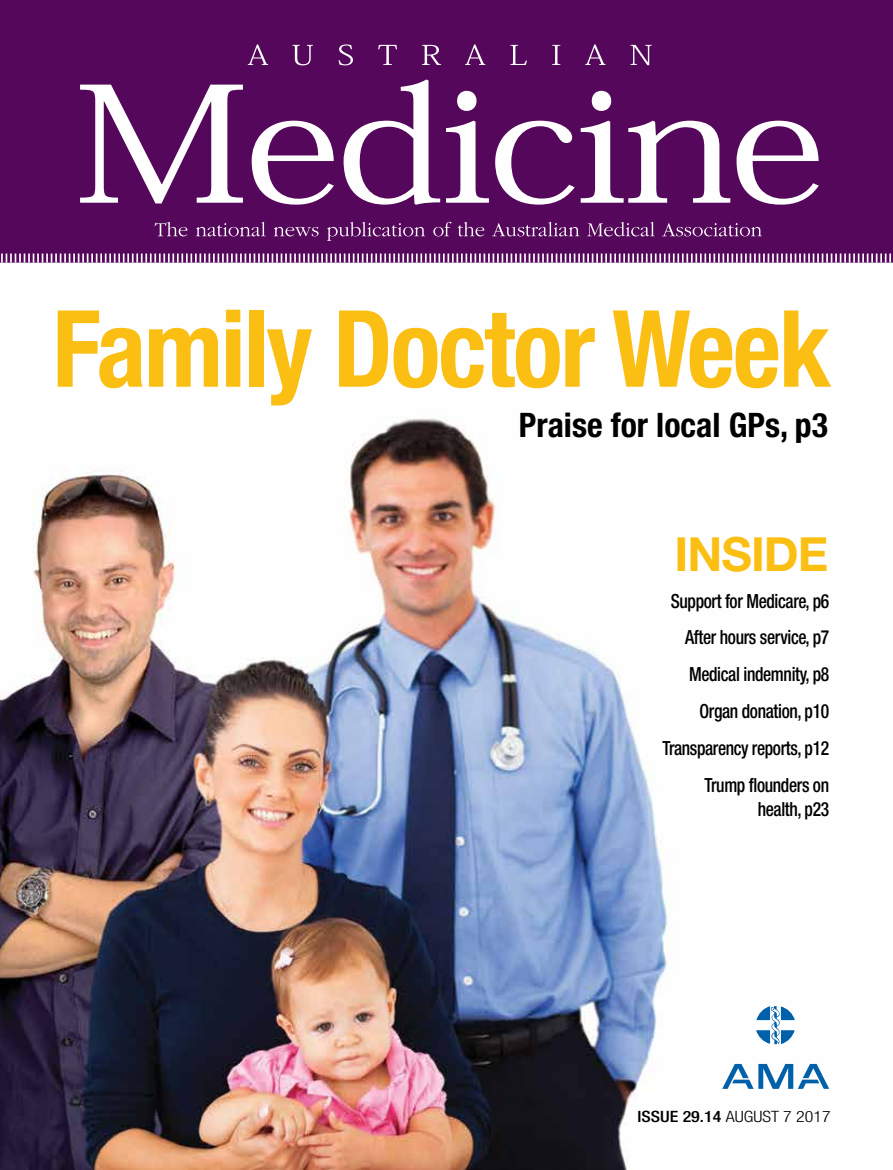
<style>
.page{position:relative;width:893px;height:1170px;background:#fff}
.page>*{position:absolute;margin:0;border:0;box-sizing:border-box;transform-origin:0 0}
.t1{font:700 condensed 106.65px "Helvetica Neue";letter-spacing:-.02em;color:#fbbf13}
.t2{font:700 47.1px "Helvetica Neue";letter-spacing:-.02em;color:#fbbf13}
.t3{font:700 condensed 33.75px "Helvetica Neue";color:#000}
.t4{font:500 condensed 19.5px/36.8px "Helvetica Neue";letter-spacing:-.02em;color:#000;text-align:right;scale:.9 1}
.t5{font:300 condensed 15.6px "Helvetica Neue";color:#000;scale:1.15 1}
.s1{font-weight:500}
</style>
<div class="page">
<img style="left:0;top:418px;width:830px;height:751px">
<svg style="left:756px;top:1006px;width:39px;height:38px"></svg>
<svg style="left:722px;top:1063px;width:107px;height:25px"></svg>
<svg style="left:0;top:0;width:893px;height:252px;background:#67236d"></svg>
<svg style="left:0;top:252px;width:893px;height:11px;background:#8c5890"></svg>
<h1 class="t1" style="left:53px;top:284px;width:780px">Family Doctor Week</h1>
<h3 class="t3" style="left:519px;top:405px;width:311px">Praise for local GPs, p3</h3>
<h2 class="t2" style="left:674px;top:525px;width:155px">INSIDE</h2>
<p class="t4" style="left:662px;top:582px;width:187px">Support for Medicare, p6<br>After hours service, p7<br>Medical indemnity, p8<br>Organ donation, p10<br>Transparency reports, p12<br>Trump flounders on</p>
<p class="t4" style="left:758px;top:790px;width:81px">health, p23</p>
<p class="t5" style="left:637px;top:1107px;width:169px"><span class="s1">ISSUE 29.14</span> AUGUST 7 2017</p>
</div>
